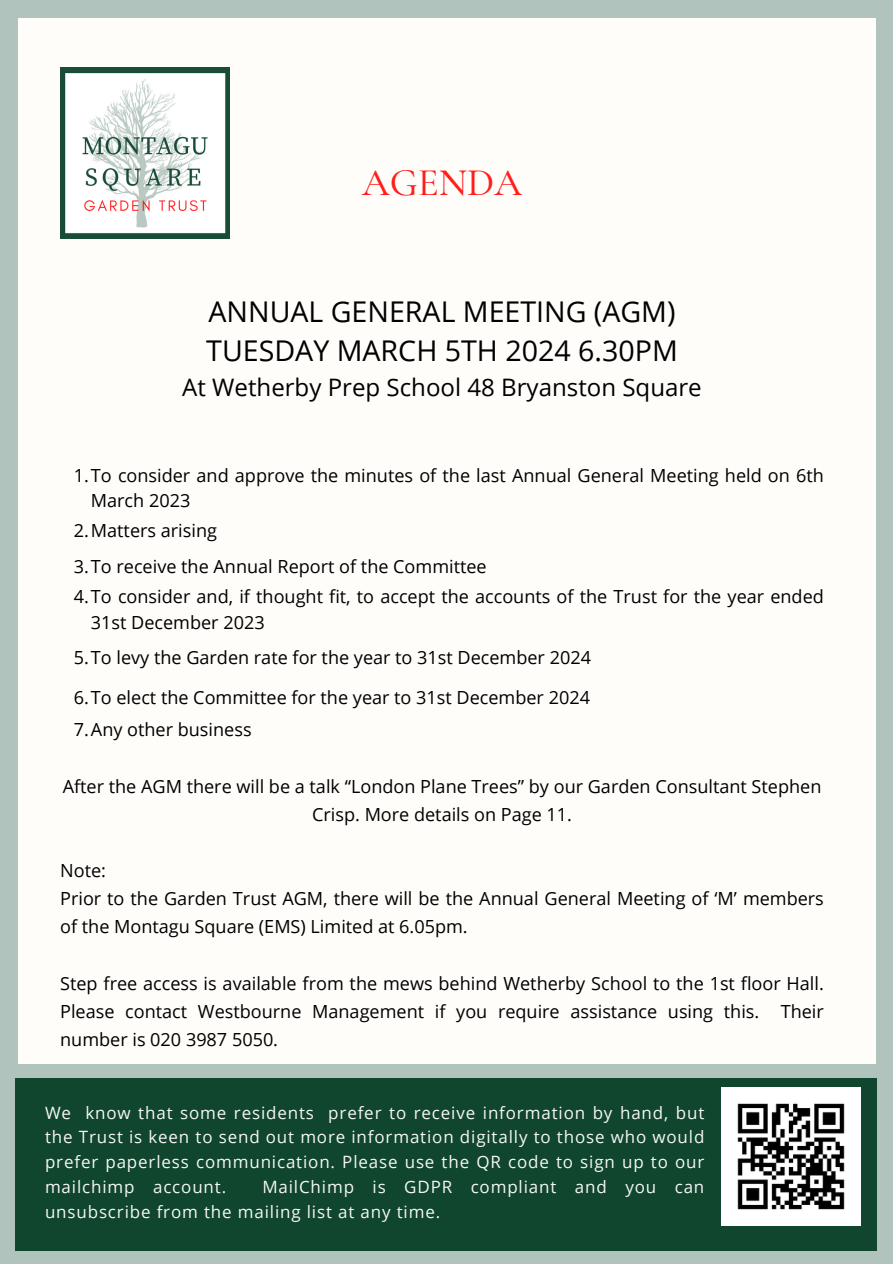
<style>
.page{position:relative;width:893px;height:1264px;background:#fff}
.page>*{position:absolute;margin:0;border:0;box-sizing:border-box;transform-origin:0 0}
.t1{font:500 39px "Cormorant Garamond";color:#ff1e1b}
.t2{font:28.5px/39.3px "Open Sans";color:#000}
.t3{font:24px "Open Sans";color:#000}
.t4{font:18px/28.2px "Open Sans";color:#000}
.t5{font:16.95px/24.8px "Open Sans";letter-spacing:.05em;color:#f5f7f6;text-align:justify}
</style>
<div class="page">
<div style="left:0;top:0;width:892px;height:1263px;background:#b0c4bd"></div>
<div style="left:18px;top:18px;width:857px;height:1227px;background:#fffdfa"></div>
<img style="left:61px;top:68px;width:169px;height:171px">
<div style="left:0;top:1064px;width:892px;height:199px;background:#b0c4bd"></div>
<div style="left:16px;top:1078px;width:860px;height:172px;background:#10452e"></div>
<img style="left:721px;top:1087px;width:139px;height:138px">
<p class="t1" style="left:362px;top:159px;width:161px">AGENDA</p>
<h1 class="t2" style="left:206px;top:291px;width:473px">ANNUAL GENERAL MEETING (AGM)<br>TUESDAY MARCH 5TH 2024 6.30PM</h1>
<h1 class="t3" style="left:182px;top:371px;width:521px">At Wetherby Prep School 48 Bryanston Square</h1>
<h2 class="t4" style="left:91px;top:462px;width:734px;line-height:24.8px;text-indent:-17px">1.To consider and approve the minutes of the last Annual General Meeting held on 6th<br>March 2023</h2>
<p class="t4" style="left:74px;top:516px;width:144px">2.Matters arising</p>
<p class="t4" style="left:74px;top:552px;width:414px">3.To receive the Annual Report of the Committee</p>
<p class="t4" style="left:91px;top:583px;width:734px;line-height:25.8px;text-indent:-17px">4.To consider and, if thought fit, to accept the accounts of the Trust for the year ended<br>31st December 2023</p>
<p class="t4" style="left:74px;top:643px;width:518px">5.To levy the Garden rate for the year to 31st December 2024</p>
<p class="t4" style="left:74px;top:682px;width:517px">6.To elect the Committee for the year to 31st December 2024</p>
<p class="t4" style="left:74px;top:715px;width:179px">7.Any other business</p>
<p class="t4" style="left:63px;top:771px;width:760px;text-align:center">After the AGM there will be a talk “London Plane Trees” by our Garden Consultant Stephen<br>Crisp. More details on Page 11.</p>
<p class="t4" style="left:60px;top:855px;width:47px">Note:</p>
<p class="t4" style="left:60px;top:884px;width:765px">Prior to the Garden Trust AGM, there will be the Annual General Meeting of ‘M’ members of the Montagu Square (EMS) Limited at 6.05pm.</p>
<p class="t4" style="left:60px;top:968px;width:765px;text-align:justify">Step free access is available from the mews behind Wetherby School to the 1st floor Hall.<br>Please contact Westbourne Management if you require assistance using this. Their number is 020 3987 5050.</p>
<p class="t5" style="left:45px;top:1099px;width:660px">We know that some residents prefer to receive information by hand, but the Trust is keen to send out more information digitally to those who would prefer paperless communication. Please use the QR code to sign up to our mailchimp account.</p>
<p class="t5" style="left:45px;top:1173px;width:660px;text-indent:217px">MailChimp is GDPR compliant and you can unsubscribe from the mailing list at any time.</p>
</div>
